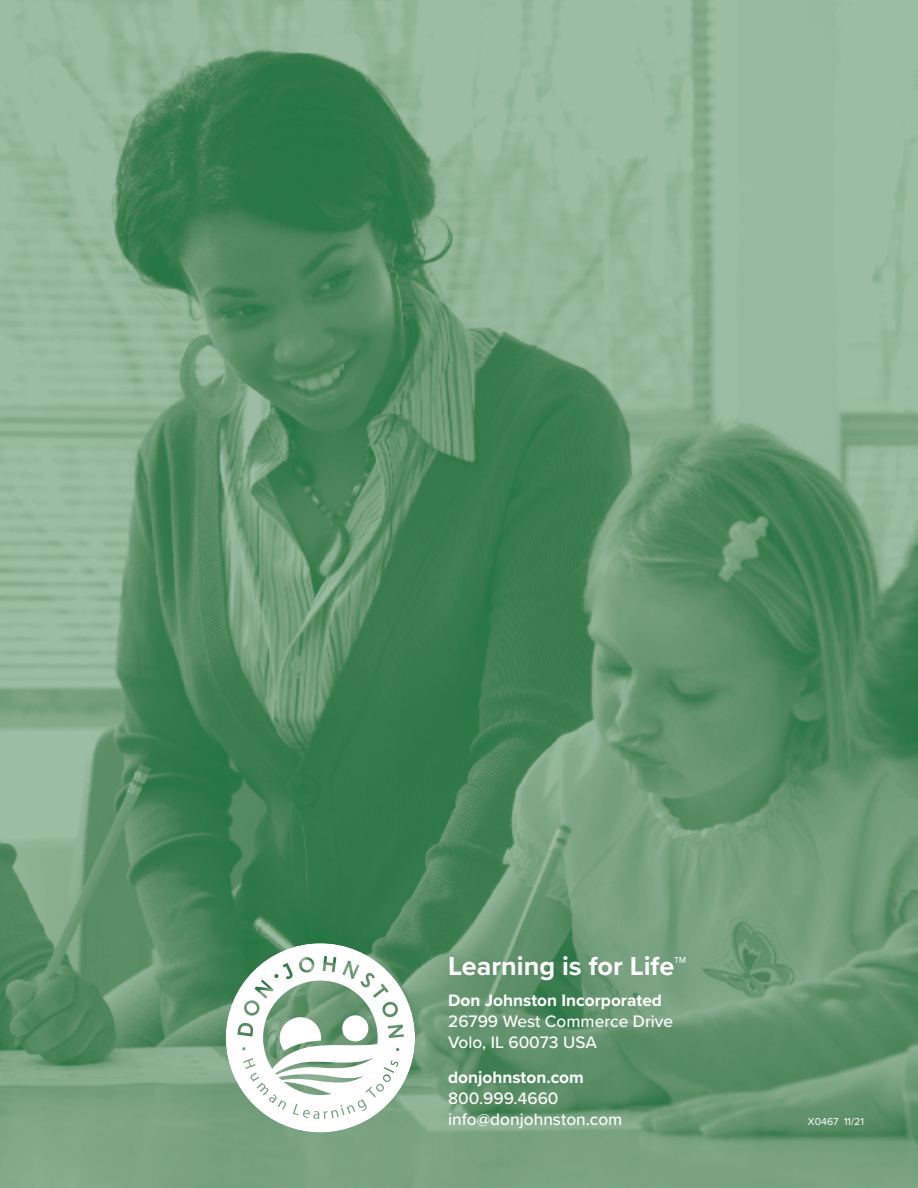
<style>
.page{position:relative;width:918px;height:1188px;background:#fff}
.page>*{position:absolute;margin:0;border:0;box-sizing:border-box;transform-origin:0 0}
.t1{font:700 27px "Proxima Nova";color:#fff}
.t2{font:500 17.25px/21px "Proxima Nova";color:#fff}
.t3{font:700 17.25px "Proxima Nova";color:#fff}
.t4{font:10.5px "Proxima Nova";color:#fff}
</style>
<div class="page">
<img style="left:0;top:0;width:918px;height:1188px">
<svg style="left:226px;top:943px;width:189px;height:189px"></svg>
<h1 class="t1" style="left:448px;top:946px;width:240px">Learning is for Life™</h1>
<p class="t3" style="left:448px;top:987px;width:215px">Don Johnston Incorporated</p>
<p class="t2" style="left:448px;top:1010px;width:226px">26799 West Commerce Drive<br>Volo, IL 60073 USA</p>
<p class="t3" style="left:448px;top:1064px;width:137px">donjohnston.com</p>
<p class="t2" style="left:448px;top:1087px;width:176px">800.999.4660 info@donjohnston.com</p>
<p class="t4" style="left:808px;top:1114px;width:58px">X0467 11/21</p>
</div>
